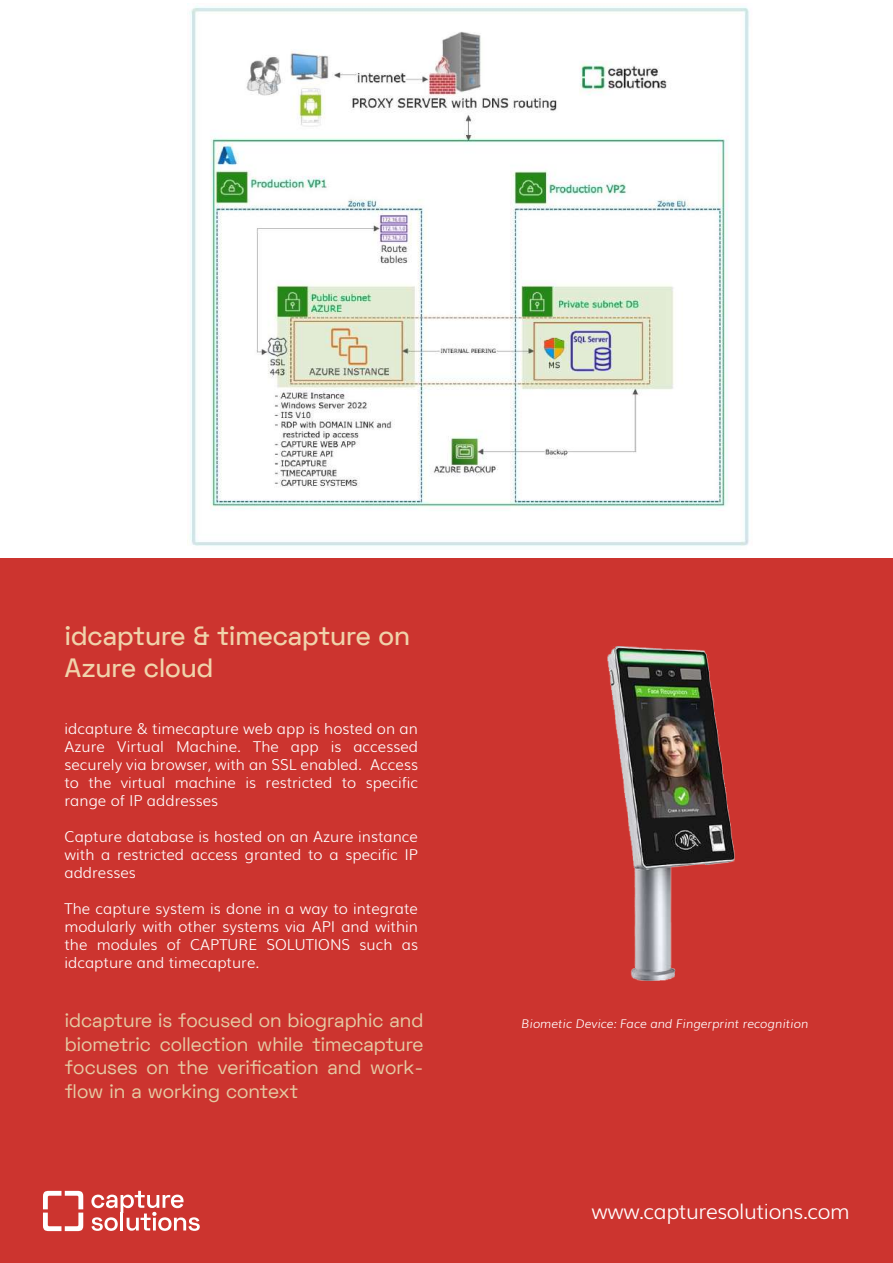
<style>
.page{position:relative;width:893px;height:1263px;background:#cc342f}
.page>*{position:absolute;margin:0;border:0;box-sizing:border-box;transform-origin:0 0}
.t1{font:500 27px/32.4px "Space Grotesk";color:#f0d3ab}
.t2{font:300 21px "Muli";letter-spacing:-.02em;color:#fff}
.t3{font:19.5px/23.4px "Space Grotesk";color:#e5cba4;text-align:justify}
.t4{font:300 15px/18px "Muli";color:#fff;text-align:justify}
.t5{font:italic 300 12px "Muli";color:#fff}
</style>
<div class="page">
<svg style="left:91px;top:1191px;width:109px;height:40px"></svg>
<svg style="left:43px;top:1191px;width:40px;height:40px"></svg>
<div style="left:0;top:0;width:892px;height:558px;background:#fff"></div>
<img style="left:187px;top:5px;width:562px;height:541px">
<img style="left:607px;top:646px;width:128px;height:335px">
<h1 class="t1" style="left:65px;top:619px;width:347px">idcapture &amp; timecapture on<br>Azure cloud</h1>
<p class="t4" style="left:64px;top:718px;width:355px">idcapture &amp; timecapture web app is hosted on an Azure Virtual Machine. The app is accessed securely via browser, with an SSL enabled. Access to the virtual machine is restricted to specific range of IP addresses</p>
<p class="t4" style="left:64px;top:826px;width:355px">Capture database is hosted on an Azure instance with a restricted access granted to a specific IP addresses</p>
<p class="t4" style="left:64px;top:898px;width:355px">The capture system is done in a way to integrate modularly with other systems via API and within the modules of CAPTURE SOLUTIONS such as idcapture and timecapture.</p>
<h3 class="t3" style="left:65px;top:1008px;width:360px">idcapture is focused on biographic and</h3>
<p class="t5" style="left:522px;top:1014px;width:288px">Biometic Device: Face and Fingerprint recognition</p>
<h3 class="t3" style="left:65px;top:1032px;width:360px">biometric collection while timecapture focuses on the verification and work&shy;flow in a working context</h3>
<h2 class="t2" style="left:592px;top:1195px;width:260px">www.capturesolutions.com</h2>
</div>
